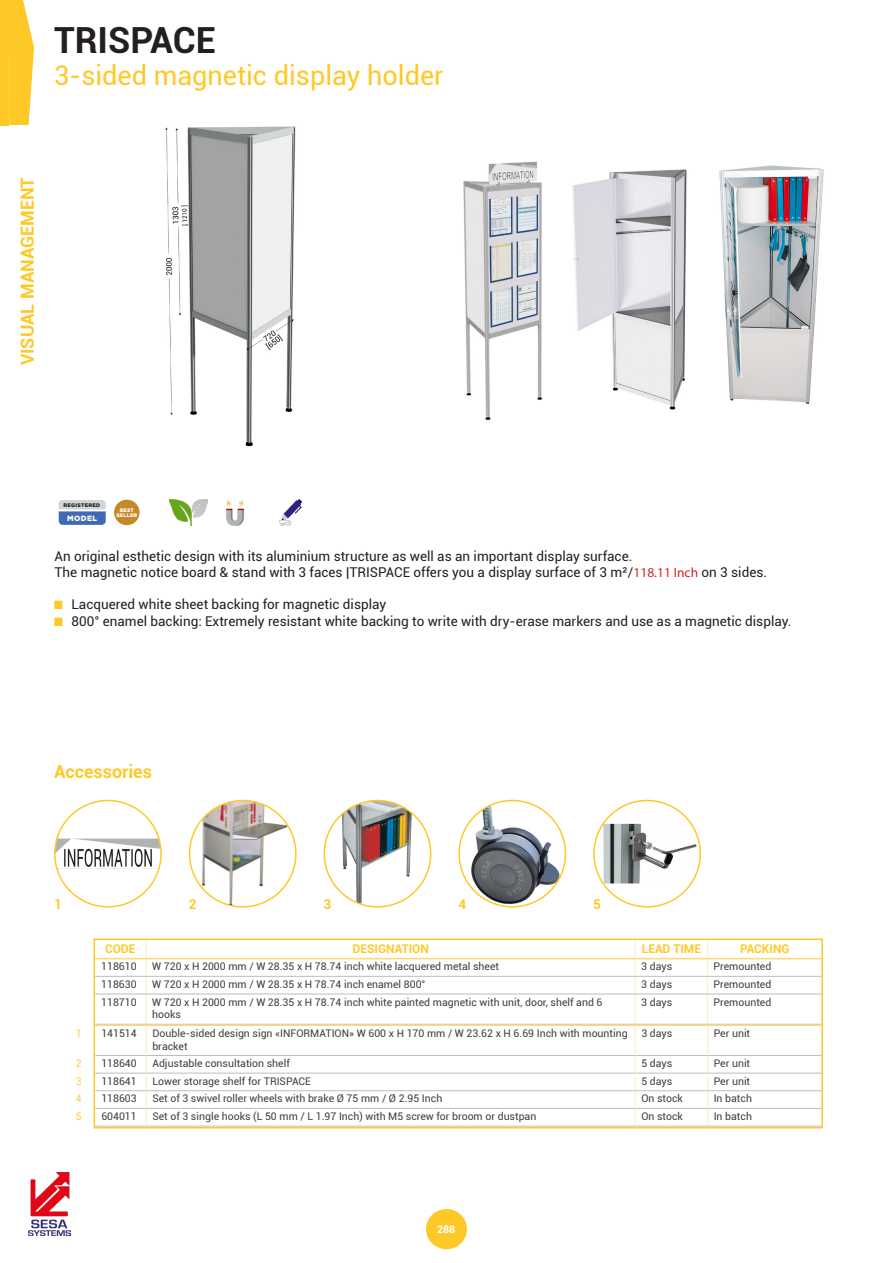
<style>
.page{position:relative;width:893px;height:1263px;background:#fff}
.page>*{position:absolute;margin:0;border:0;box-sizing:border-box;transform-origin:0 0}
.t1{font:700 36px "Roboto";color:#231f20}
.t2{font:27px "Roboto";color:#fec927}
.t3{font:700 18px "Roboto";color:#fec927}
.t4{font:13.5px/16.2px "Roboto";color:#231f20}
.t5{font:700 13.5px "Roboto";color:#fec927}
.t6{font:700 12px "Roboto";color:#fec927}
.t7{font:10.5px/12.6px "Roboto";color:#3e3e3f}
.t8{font:10.5px "Roboto";color:#fece42}
.t9{font:700 10.5px "Roboto";color:#fff}
.t10{font:900 7.65px "Gotham";letter-spacing:.05em;color:#fff}
.t11{font:900 5.25px "Gotham";letter-spacing:.05em;color:#231f20}
.t12{font:900 5.1px/5.1px "Gotham";letter-spacing:.025em;color:#fff;text-align:center}
.s1{font-family:"Myriad Pro";color:#d1232a}
.s2{font-family:"Courier New";color:#fec927}
</style>
<div class="page">
<div style="left:426px;top:1209px;width:41px;height:40px;background:#fec927;border-radius:50%"></div>
<img style="left:28px;top:1172px;width:43px;height:63px">
<svg style="left:0;top:0;width:34px;height:125px;background:#fecf3f"></svg>
<img style="left:165px;top:126px;width:131px;height:321px">
<img style="left:463px;top:161px;width:361px;height:259px">
<svg style="left:59px;top:500px;width:47px;height:25px"></svg>
<div style="left:114px;top:500px;width:26px;height:25px;background:#c78928;border-radius:50%"></div>
<img style="left:169px;top:500px;width:39px;height:25px">
<img style="left:226px;top:500px;width:19px;height:25px">
<img style="left:280px;top:500px;width:21px;height:25px">
<img style="left:55px;top:838px;width:106px;height:31px">
<div style="left:54px;top:800px;width:108px;height:107px;border:2px solid #fec927;border-radius:50%"></div>
<img style="left:197px;top:800px;width:92px;height:107px">
<div style="left:189px;top:800px;width:108px;height:107px;border:2px solid #fec927;border-radius:50%"></div>
<img style="left:342px;top:800px;width:70px;height:104px">
<div style="left:324px;top:800px;width:107px;height:107px;border:2px solid #fec927;border-radius:50%"></div>
<img style="left:464px;top:800px;width:97px;height:107px">
<div style="left:458px;top:800px;width:108px;height:107px;border:2px solid #fec927;border-radius:50%"></div>
<img style="left:594px;top:824px;width:106px;height:59px">
<div style="left:593px;top:800px;width:108px;height:107px;border:2px solid #fec927;border-radius:50%"></div>
<svg style="left:93px;top:938px;width:730px;height:191px"></svg>
<h1 class="t1" style="left:54px;top:14px;width:163px">TRISPACE</h1>
<h2 class="t2" style="left:54px;top:56px;width:391px">3-sided magnetic display holder</h2>
<h3 class="t3" style="left:15px;top:365px;width:189px;rotate:-90deg">VISUAL MANAGEMENT</h3>
<p class="t11" style="left:64px;top:501px;width:38px">REGISTERED</p>
<p class="t10" style="left:67px;top:513px;width:31px">MODEL</p>
<p class="t12" style="left:116px;top:507px;width:22px">BEST<br>SELLER</p>
<p class="t4" style="left:55px;top:547px;width:714px">An original esthetic design with its aluminium structure as well as an important display surface.<br>The magnetic notice board &amp; stand with 3 faces |TRISPACE offers you a display surface of 3 m²/<span class="s1">118.11 Inch</span> on 3 sides.</p>
<p class="t4" style="left:55px;top:596px;width:333px"><span class="s2">■</span> Lacquered white sheet backing for magnetic display</p>
<p class="t4" style="left:55px;top:612px;width:738px"><span class="s2">■</span> 800° enamel backing: Extremely resistant white backing to write with dry-erase markers and use as a magnetic display.</p>
<h3 class="t3" style="left:54px;top:759px;width:100px">Accessories</h3>
<p class="t5" style="left:54px;top:894px;width:9px">1</p>
<p class="t5" style="left:189px;top:894px;width:9px">2</p>
<p class="t5" style="left:324px;top:894px;width:9px">3</p>
<p class="t5" style="left:458px;top:894px;width:9px">4</p>
<p class="t5" style="left:593px;top:894px;width:9px">5</p>
<p class="t6" style="left:105px;top:940px;width:32px">CODE</p>
<p class="t6" style="left:353px;top:940px;width:78px">DESIGNATION</p>
<p class="t6" style="left:642px;top:940px;width:61px">LEAD TIME</p>
<p class="t6" style="left:740px;top:940px;width:51px">PACKING</p>
<p class="t7" style="left:101px;top:960px;width:37px">118610</p>
<p class="t7" style="left:152px;top:960px;width:348px">W 720 x H 2000 mm / W 28.35 x H 78.74 inch white lacquered metal sheet</p>
<p class="t7" style="left:641px;top:960px;width:32px">3 days</p>
<p class="t7" style="left:713px;top:960px;width:59px">Premounted</p>
<p class="t7" style="left:101px;top:977px;width:37px">118630</p>
<p class="t7" style="left:152px;top:977px;width:275px">W 720 x H 2000 mm / W 28.35 x H 78.74 inch enamel 800°</p>
<p class="t7" style="left:641px;top:977px;width:32px">3 days</p>
<p class="t7" style="left:713px;top:977px;width:59px">Premounted</p>
<p class="t7" style="left:101px;top:995px;width:37px">118710</p>
<p class="t7" style="left:152px;top:995px;width:452px">W 720 x H 2000 mm / W 28.35 x H 78.74 inch white painted magnetic with unit, door, shelf and 6 hooks</p>
<p class="t7" style="left:641px;top:995px;width:32px">3 days</p>
<p class="t7" style="left:713px;top:995px;width:59px">Premounted</p>
<p class="t8" style="left:76px;top:1026px;width:7px">1</p>
<p class="t7" style="left:101px;top:1026px;width:37px">141514</p>
<p class="t7" style="left:152px;top:1026px;width:477px">Double-sided design sign «INFORMATION» W 600 x H 170 mm / W 23.62 x H 6.69 Inch with mounting bracket</p>
<p class="t7" style="left:641px;top:1026px;width:32px">3 days</p>
<p class="t7" style="left:714px;top:1026px;width:38px">Per unit</p>
<p class="t8" style="left:76px;top:1056px;width:7px">2</p>
<p class="t7" style="left:101px;top:1057px;width:37px">118640</p>
<p class="t7" style="left:152px;top:1057px;width:139px">Adjustable consultation shelf</p>
<p class="t7" style="left:641px;top:1057px;width:32px">5 days</p>
<p class="t7" style="left:714px;top:1057px;width:38px">Per unit</p>
<p class="t8" style="left:76px;top:1074px;width:7px">3</p>
<p class="t7" style="left:101px;top:1074px;width:37px">118641</p>
<p class="t7" style="left:152px;top:1074px;width:160px">Lower storage shelf for TRISPACE</p>
<p class="t7" style="left:641px;top:1074px;width:32px">5 days</p>
<p class="t7" style="left:714px;top:1074px;width:38px">Per unit</p>
<p class="t8" style="left:76px;top:1091px;width:7px">4</p>
<p class="t7" style="left:101px;top:1092px;width:37px">118603</p>
<p class="t7" style="left:152px;top:1092px;width:291px">Set of 3 swivel roller wheels with brake Ø 75 mm / Ø 2.95 Inch</p>
<p class="t7" style="left:641px;top:1092px;width:43px">On stock</p>
<p class="t7" style="left:714px;top:1092px;width:40px">In batch</p>
<p class="t8" style="left:76px;top:1109px;width:7px">5</p>
<p class="t7" style="left:101px;top:1110px;width:37px">604011</p>
<p class="t7" style="left:152px;top:1110px;width:385px">Set of 3 single hooks (L 50 mm / L 1.97 Inch) with M5 screw for broom or dustpan</p>
<p class="t7" style="left:641px;top:1110px;width:43px">On stock</p>
<p class="t7" style="left:714px;top:1110px;width:40px">In batch</p>
<p class="t9" style="left:437px;top:1222px;width:20px">288</p>
</div>
